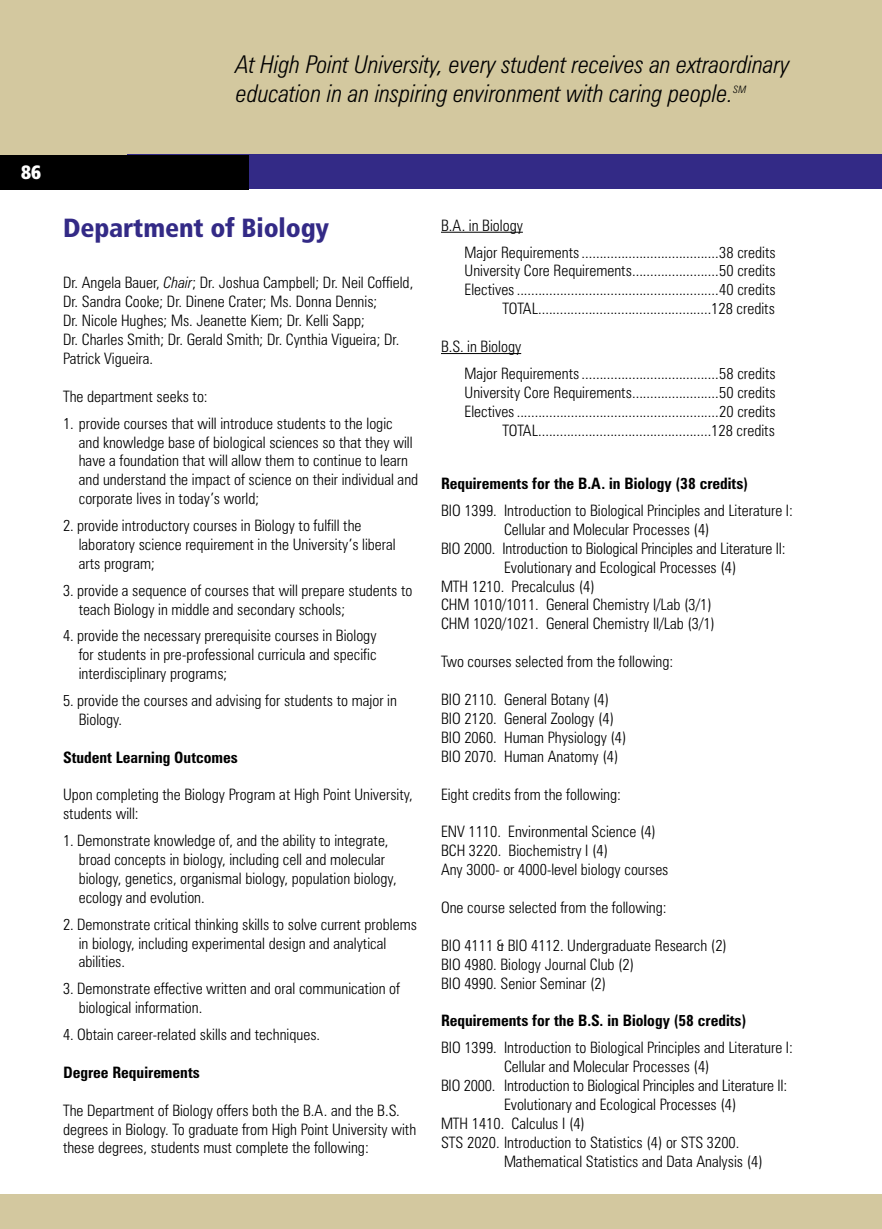
<style>
.page{position:relative;width:882px;height:1229px;background:#fff}
.page>*{position:absolute;margin:0;border:0;box-sizing:border-box;transform-origin:0 0}
.t1{font:900 condensed 26.25px "Frutiger";letter-spacing:-.005em;color:#332a86}
.t2{font:italic 300 condensed 24.5px/29.4px "Zurich BT";color:#000}
.t3{font:900 condensed 19.25px "Frutiger";color:#fff}
.t4{font:300 condensed 15.75px/18.9px "Zurich BT";color:#000}
.t5{font:700 condensed 15.75px "Zurich BT";color:#000}
.t6{font:italic 300 condensed 10.15px "Zurich BT";color:#000}
.s1{font-style:italic}
</style>
<div class="page">
<hr style="left:441px;top:232px;width:82px;height:1px;background:#000">
<hr style="left:441px;top:353px;width:80px;height:1px;background:#000">
<div style="left:0;top:1194px;width:882px;height:34px;background:#d3c89f"></div>
<div style="left:0;top:0;width:882px;height:160px;background:#d3c89f"></div>
<div style="left:127px;top:155px;width:755px;height:34px;background:#332a86"></div>
<div style="left:0;top:155px;width:248px;height:34px;background:#000"></div>
<hr style="left:881px;top:0;width:1px;height:189px;background:#332a86">
<hr style="left:881px;top:155px;width:1px;height:34px;background:#d3c89f">
<h2 class="t2" style="left:236px;top:49px;width:555px">At High Point University, every student receives an extraordinary education in an inspiring environment with caring people.</h2>
<p class="t6" style="left:733px;top:83px;width:14px">SM</p>
<p class="t3" style="left:21px;top:160px;width:22px">86</p>
<h1 class="t1" style="left:63px;top:212px;width:268px">Department of Biology</h1>
<p class="t4" style="left:63px;top:273px;width:352px">Dr. Angela Bauer, <span class="s1">Chair</span>; Dr. Joshua Campbell; Dr. Neil Coffield, Dr. Sandra Cooke; Dr. Dinene Crater; Ms. Donna Dennis;<br>Dr. Nicole Hughes; Ms. Jeanette Kiem; Dr. Kelli Sapp;<br>Dr. Charles Smith; Dr. Gerald Smith; Dr. Cynthia Vigueira; Dr.<br>Patrick Vigueira.</p>
<p class="t4" style="left:63px;top:386px;width:146px">The department seeks to:</p>
<p class="t4" style="left:79px;top:413px;width:341px;text-indent:-16px">1. provide courses that will introduce students to the logic<br>and knowledge base of biological sciences so that they will have a foundation that will allow them to continue to learn and understand the impact of science on their individual and corporate lives in today’s world;</p>
<p class="t4" style="left:79px;top:516px;width:318px;text-indent:-16px">2. provide introductory courses in Biology to fulfill the laboratory science requirement in the University’s liberal arts program;</p>
<p class="t4" style="left:79px;top:580px;width:335px;text-indent:-16px">3. provide a sequence of courses that will prepare students to teach Biology in middle and secondary schools;</p>
<p class="t4" style="left:79px;top:626px;width:299px;text-align:justify;text-indent:-16px">4. provide the necessary prerequisite courses in Biology for students in pre-professional curricula and specific interdisciplinary programs;</p>
<p class="t4" style="left:79px;top:690px;width:320px;text-indent:-16px">5. provide the courses and advising for students to major in<br>Biology.</p>
<p class="t5" style="left:63px;top:747px;width:176px">Student Learning Outcomes</p>
<p class="t4" style="left:63px;top:785px;width:351px">Upon completing the Biology Program at High Point University, students will:</p>
<p class="t4" style="left:79px;top:831px;width:319px;text-indent:-16px">1. Demonstrate knowledge of, and the ability to integrate, broad concepts in biology, including cell and molecular biology, genetics, organismal biology, population biology, ecology and evolution.</p>
<p class="t4" style="left:79px;top:914px;width:340px;text-indent:-16px">2. Demonstrate critical thinking skills to solve current problems in biology, including experimental design and analytical abilities.</p>
<p class="t4" style="left:79px;top:979px;width:323px;text-indent:-16px">3. Demonstrate effective written and oral communication of biological information.</p>
<p class="t4" style="left:63px;top:1024px;width:259px">4. Obtain career-related skills and techniques.</p>
<p class="t5" style="left:63px;top:1062px;width:138px">Degree Requirements</p>
<p class="t4" style="left:63px;top:1100px;width:355px">The Department of Biology offers both the B.A. and the B.S. degrees in Biology. To graduate from High Point University with these degrees, students must complete the following:</p>
<p class="t4" style="left:465px;top:212px;width:313px;line-height:26.8px;text-indent:-24px">B.A. in Biology<br>Major Requirements......................................38 credits</p>
<p class="t4" style="left:465px;top:261px;width:313px;text-align:right">University Core Requirements........................50 credits<br>Electives........................................................40 credits<br>TOTAL................................................128 credits</p>
<p class="t4" style="left:465px;top:333px;width:313px;line-height:26.8px;text-indent:-24px">B.S. in Biology<br>Major Requirements......................................58 credits</p>
<p class="t4" style="left:465px;top:382px;width:313px;text-align:right">University Core Requirements........................50 credits<br>Electives........................................................20 credits<br>TOTAL................................................128 credits</p>
<p class="t5" style="left:441px;top:474px;width:309px">Requirements for the B.A. in Biology (38 credits)</p>
<p class="t4" style="left:441px;top:501px;width:353px">BIO 1399. Introduction to Biological Principles and Literature I:</p>
<p class="t4" style="left:504px;top:519px;width:207px">Cellular and Molecular Processes (4)</p>
<p class="t4" style="left:441px;top:538px;width:346px">BIO 2000. Introduction to Biological Principles and Literature II:</p>
<p class="t4" style="left:504px;top:557px;width:234px">Evolutionary and Ecological Processes (4)</p>
<p class="t4" style="left:441px;top:576px;width:155px">MTH 1210. Precalculus (4)</p>
<p class="t4" style="left:441px;top:595px;width:272px">CHM 1010/1011. General Chemistry I/Lab (3/1)</p>
<p class="t4" style="left:441px;top:614px;width:276px">CHM 1020/1021. General Chemistry II/Lab (3/1)</p>
<p class="t4" style="left:441px;top:652px;width:234px">Two courses selected from the following:</p>
<p class="t4" style="left:441px;top:690px;width:187px">BIO 2110. General Botany (4)<br>BIO 2120. General Zoology (4)<br>BIO 2060. Human Physiology (4)<br>BIO 2070. Human Anatomy (4)</p>
<p class="t4" style="left:441px;top:784px;width:181px">Eight credits from the following:</p>
<p class="t4" style="left:441px;top:822px;width:229px">ENV 1110. Environmental Science (4)<br>BCH 3220. Biochemistry I (4)<br>Any 3000- or 4000-level biology courses</p>
<p class="t4" style="left:441px;top:897px;width:227px">One course selected from the following:</p>
<p class="t4" style="left:441px;top:935px;width:287px">BIO 4111 &amp; BIO 4112. Undergraduate Research (2)<br>BIO 4980. Biology Journal Club (2)<br>BIO 4990. Senior Seminar (2)</p>
<p class="t5" style="left:441px;top:1011px;width:307px">Requirements for the B.S. in Biology (58 credits)</p>
<p class="t4" style="left:441px;top:1038px;width:353px">BIO 1399. Introduction to Biological Principles and Literature I:</p>
<p class="t4" style="left:504px;top:1057px;width:207px">Cellular and Molecular Processes (4)</p>
<p class="t4" style="left:441px;top:1075px;width:348px">BIO 2000. Introduction to Biological Principles and Literature II:</p>
<p class="t4" style="left:504px;top:1094px;width:234px">Evolutionary and Ecological Processes (4)</p>
<p class="t4" style="left:441px;top:1113px;width:146px">MTH 1410. Calculus I (4)</p>
<p class="t4" style="left:441px;top:1132px;width:300px">STS 2020. Introduction to Statistics (4) or STS 3200.</p>
<p class="t4" style="left:504px;top:1151px;width:260px">Mathematical Statistics and Data Analysis (4)</p>
</div>
